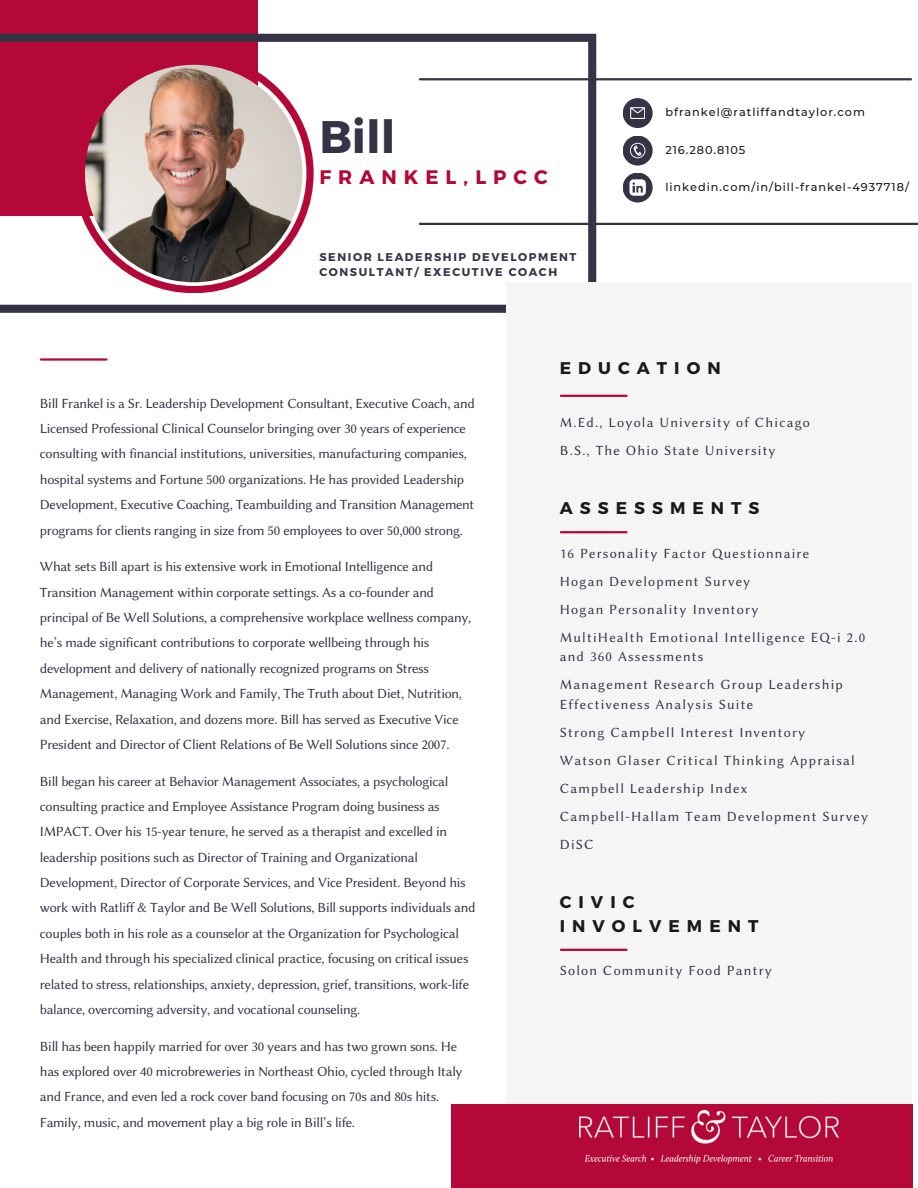
<style>
.page{position:relative;width:918px;height:1188px;background:#fff}
.page>*{position:absolute;margin:0;border:0;box-sizing:border-box;transform-origin:0 0}
.t1{font:700 45.6px "Montserrat";color:#353346}
.t2{font:700 19.5px "Montserrat";letter-spacing:.36em;color:#b40838}
.t3{font:700 16.95px/23.2px "Montserrat";letter-spacing:.415em;color:#191919}
.t4{font:14.1px/25.3px "Lin Biolinum O";letter-spacing:-.02em;color:#353346}
.t5{font:14.1px/19.4px "Lin Biolinum O";letter-spacing:.085em;color:#353346}
.t6{font:500 11.25px "Montserrat";letter-spacing:.085em;color:#191919}
.t7{font:700 11.25px/15px "Montserrat";letter-spacing:.14em;color:#353346}
</style>
<div class="page">
<div style="left:0;top:0;width:258px;height:216px;background:#b40838"></div>
<svg style="left:0;top:34px;width:596px;height:279px"></svg>
<div style="left:506px;top:282px;width:406px;height:906px;background:#f5f5f5"></div>
<svg style="left:74px;top:53px;width:240px;height:240px"></svg>
<div style="left:451px;top:1104px;width:461px;height:84px;background:#b40838"></div>
<img style="left:85px;top:65px;width:217px;height:217px;border-radius:50%">
<hr style="left:420px;top:223px;width:498px;height:2px;background:#353346">
<hr style="left:420px;top:78px;width:491px;height:2px;background:#353346">
<div style="left:623px;top:136px;width:30px;height:30px;background:#353346;border-radius:50%"></div>
<svg style="left:630px;top:143px;width:15px;height:15px"></svg>
<hr style="left:41px;top:358px;width:66px;height:3px;background:#b40838">
<div style="left:623px;top:173px;width:30px;height:30px;background:#353346;border-radius:50%"></div>
<svg style="left:629px;top:179px;width:17px;height:17px"></svg>
<div style="left:623px;top:98px;width:30px;height:30px;background:#353346;border-radius:50%"></div>
<svg style="left:630px;top:107px;width:15px;height:12px"></svg>
<hr style="left:561px;top:395px;width:66px;height:2px;background:#b40838">
<hr style="left:561px;top:531px;width:66px;height:2px;background:#b40838">
<hr style="left:561px;top:949px;width:66px;height:2px;background:#b40838">
<img style="left:580px;top:1111px;width:259px;height:52px">
<h4 class="t1" style="left:319px;top:107px;width:78px">Bill</h4>
<h4 class="t2" style="left:319px;top:165px;width:230px">FRANKEL,LPCC</h4>
<h4 class="t7" style="left:319px;top:249px;width:259px">SENIOR LEADERSHIP DEVELOPMENT<br>CONSULTANT/ EXECUTIVE COACH</h4>
<h5 class="t6" style="left:665px;top:105px;width:201px">bfrankel@ratliffandtaylor.com</h5>
<h1 class="t6" style="left:665px;top:143px;width:82px">216.280.8105</h1>
<h2 class="t6" style="left:665px;top:180px;width:245px">linkedin.com/in/bill-frankel-4937718/</h2>
<h4 class="t4" style="left:40px;top:391px;width:436px">Bill Frankel is a Sr. Leadership Development Consultant, Executive Coach, and Licensed Professional Clinical Counselor bringing over 30 years of experience consulting with financial institutions, universities, manufacturing companies, hospital systems and Fortune 500 organizations. He has provided Leadership Development, Executive Coaching, Teambuilding and Transition Management programs for clients ranging in size from 50 employees to over 50,000 strong.</h4>
<h3 class="t4" style="left:40px;top:554px;width:433px">What sets Bill apart is his extensive work in Emotional Intelligence and Transition Management within corporate settings. As a co-founder and principal of Be Well Solutions, a comprehensive workplace wellness company, he’s made significant contributions to corporate wellbeing through his development and delivery of nationally recognized programs on Stress Management, Managing Work and Family, The Truth about Diet, Nutrition, and Exercise, Relaxation, and dozens more. Bill has served as Executive Vice President and Director of Client Relations of Be Well Solutions since 2007.</h3>
<h4 class="t4" style="left:40px;top:769px;width:437px">Bill began his career at Behavior Management Associates, a psychological consulting practice and Employee Assistance Program doing business as IMPACT. Over his 15-year tenure, he served as a therapist and excelled in leadership positions such as Director of Training and Organizational Development, Director of Corporate Services, and Vice President. Beyond his work with Ratliff &amp; Taylor and Be Well Solutions, Bill supports individuals and couples both in his role as a counselor at the Organization for Psychological Health and through his specialized clinical practice, focusing on critical issues related to stress, relationships, anxiety, depression, grief, transitions, work-life balance, overcoming adversity, and vocational counseling.</h4>
<h4 class="t4" style="left:40px;top:1034px;width:424px">Bill has been happily married for over 30 years and has two grown sons. He has explored over 40 microbreweries in Northeast Ohio, cycled through Italy and France, and even led a rock cover band focusing on 70s and 80s hits.<br>Family, music, and movement play a big role in Bill’s life.</h4>
<p class="t3" style="left:560px;top:355px;width:162px">EDUCATION</p>
<p class="t5" style="left:560px;top:413px;width:252px">M.Ed., Loyola University of Chicago</p>
<p class="t5" style="left:560px;top:441px;width:217px">B.S., The Ohio State University</p>
<p class="t3" style="left:560px;top:496px;width:201px">ASSESSMENTS</p>
<p class="t5" style="left:560px;top:543px;width:251px">16 Personality Factor Questionnaire</p>
<p class="t5" style="left:560px;top:571px;width:192px">Hogan Development Survey</p>
<h3 class="t5" style="left:560px;top:600px;width:200px">Hogan Personality Inventory</h3>
<h4 class="t5" style="left:560px;top:628px;width:307px">MultiHealth Emotional Intelligence EQ-i 2.0 and 360 Assessments</h4>
<h4 class="t5" style="left:560px;top:675px;width:285px">Management Research Group Leadership<br>Effectiveness Analysis Suite</h4>
<h3 class="t5" style="left:560px;top:722px;width:247px">Strong Campbell Interest Inventory</h3>
<h4 class="t5" style="left:560px;top:751px;width:296px">Watson Glaser Critical Thinking Appraisal</h4>
<h4 class="t5" style="left:560px;top:779px;width:189px">Campbell Leadership Index</h4>
<h4 class="t5" style="left:560px;top:807px;width:310px">Campbell-Hallam Team Development Survey</h4>
<h4 class="t4" style="left:560px;top:832px;width:35px">DiSC</h4>
<h4 class="t3" style="left:560px;top:890px;width:200px">CIVIC<br>INVOLVEMENT</h4>
<h4 class="t5" style="left:560px;top:961px;width:214px">Solon Community Food Pantry</h4>
</div>
